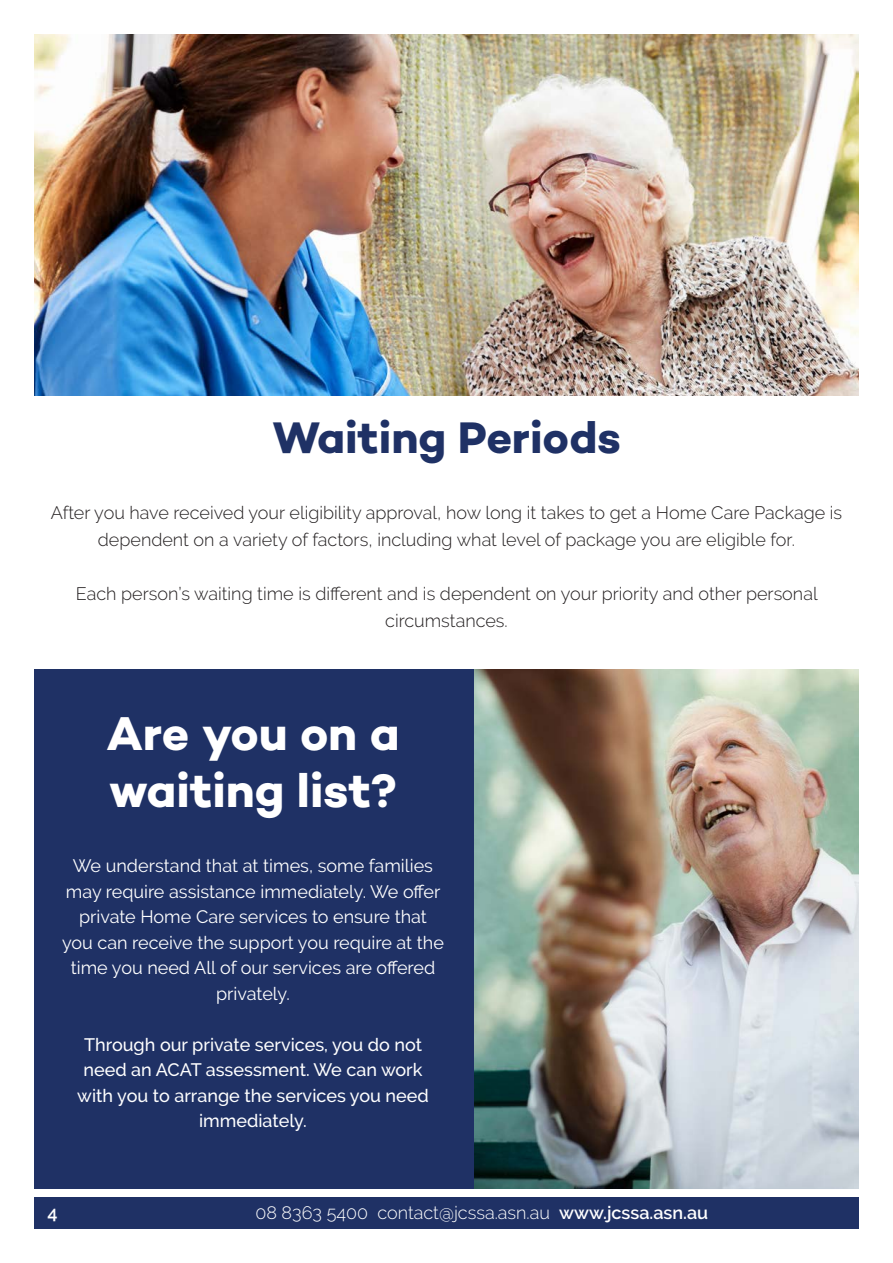
<style>
.page{position:relative;width:893px;height:1263px;background:#fff}
.page>*{position:absolute;margin:0;border:0;box-sizing:border-box;transform-origin:0 0}
.t1{font:48px/57.6px "Campton Bold DEMO";color:#fff}
.t2{font:45px "Campton Bold DEMO";color:#1f3165}
.t3{font:300 18px/27px "Raleway";color:#231f20;text-align:center}
.t4{font:18px/25.5px "Raleway";color:#fff;text-align:center}
.t5{font:500 18px/25.5px "Raleway";color:#fff;text-align:center}
.t6{font:300 18px "Raleway";color:#fff}
.t7{font:600 18px "Raleway";color:#fff}
.s1{font-weight:600}
</style>
<div class="page">
<img style="left:34px;top:34px;width:825px;height:361px">
<div style="left:34px;top:670px;width:440px;height:519px;background:#1f3165"></div>
<div style="left:34px;top:1197px;width:825px;height:32px;background:#1f3165"></div>
<img style="left:474px;top:670px;width:385px;height:519px">
<p class="t2" style="left:272px;top:411px;width:350px">Waiting Periods</p>
<p class="t3" style="left:51px;top:499px;width:793px">After you have received your eligibility approval, how long it takes to get a Home Care Package is dependent on a variety of factors, including what level of package you are eligible for.</p>
<p class="t3" style="left:76px;top:580px;width:743px">Each person’s waiting time is different and is dependent on your priority and other personal circumstances.</p>
<p class="t1" style="left:106px;top:704px;width:295px">Are you on a waiting list?</p>
<p class="t4" style="left:62px;top:853px;width:383px">We understand that at times, some families may require assistance immediately. We offer private Home Care services to ensure that you can receive the support you require at the time you need All of our services are offered privately.</p>
<p class="t5" style="left:77px;top:1031px;width:353px">Through our private services, you do not need an ACAT assessment. We can work with you to arrange the services you need immediately.</p>
<p class="t7" style="left:48px;top:1202px;width:12px">4</p>
<p class="t6" style="left:255px;top:1202px;width:454px">08 8363 5400 contact@jcssa.asn.au <span class="s1">www.jcssa.asn.au</span></p>
</div>
